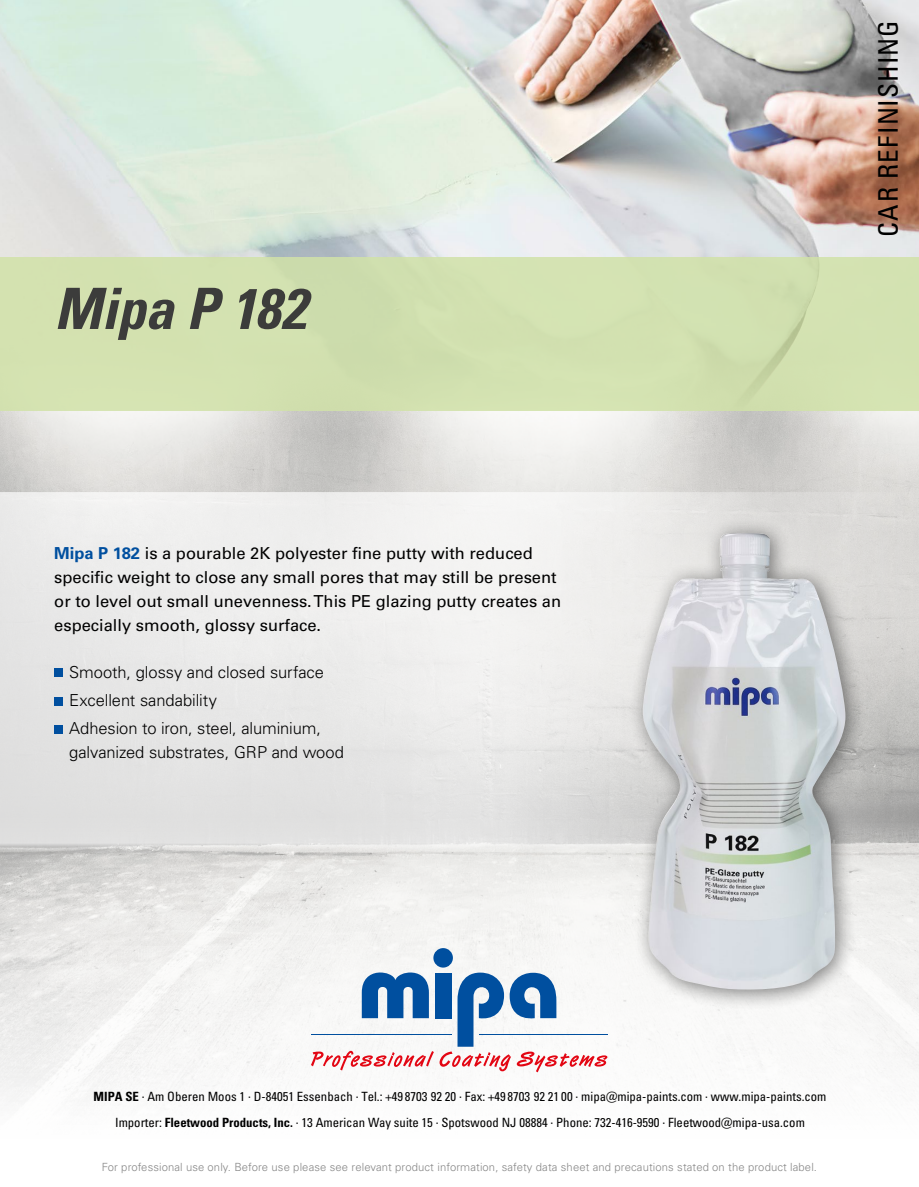
<style>
.page{position:relative;width:919px;height:1187px;background:#fff}
.page>*{position:absolute;margin:0;border:0;box-sizing:border-box;transform-origin:0 0}
.t1{font:57px "Univers LTCYR 67 Bold Cond Obl";letter-spacing:-.005em;color:#3c3c3b}
.t2{font:condensed 27px "Univers LTCYR 57";letter-spacing:.04em;color:#000}
.t3{font:16.5px/24px "Univers LT Pro 55 Roman";color:#000}
.t4{font:300 16.5px/28.2px "Univers LT Pro 45";letter-spacing:-.005em;color:#000}
.t5{font:condensed 12.75px "Univers LTCYR 57";color:#000}
.t6{font:300 11.25px "Univers LT Pro 45";letter-spacing:.01em;color:#878787}
.s1{font-family:"Univers LT Pro 65";font-weight:700;color:#004f9f}
.s2{font-family:"Univers LTCYR 67 Bold Cond";font-stretch:normal}
</style>
<div class="page">
<img style="left:0;top:410px;width:918px;height:692px">
<img style="left:0;top:0;width:918px;height:257px">
<svg style="left:0;top:492px;width:918px;height:363px;fill:#e9e9e8"></svg>
<div style="left:0;top:257px;width:918px;height:153px;background:#d3e2b0"></div>
<div style="left:54px;top:668px;width:8px;height:9px;background:#004f9f"></div>
<div style="left:54px;top:697px;width:8px;height:8px;background:#004f9f"></div>
<div style="left:54px;top:725px;width:8px;height:8px;background:#004f9f"></div>
<hr style="left:480px;top:1033px;width:128px;height:1px;background:#004f9f">
<div style="left:433px;top:948px;width:20px;height:19px;background:#004f9f;border-radius:50%"></div>
<svg style="left:311px;top:965px;width:296px;height:107px"></svg>
<div style="left:627px;top:517px;width:240px;height:493px;background:#000;opacity:.5"></div>
<img style="left:642px;top:533px;width:203px;height:457px">
<h1 class="t1" style="left:54px;top:274px;width:253px">Mipa P 182</h1>
<p class="t3" style="left:54px;top:541px;width:508px"><span class="s1">Mipa P 182</span> is a pourable 2K polyester fine putty with reduced specific weight to close any small pores that may still be present or to level out small unevenness. This PE glazing putty creates an especially smooth, glossy surface.</p>
<p class="t4" style="left:69px;top:657px;width:256px">Smooth, glossy and closed surface<br>Excellent sandability<br>Adhesion to iron, steel, aluminium,</p>
<p class="t4" style="left:69px;top:738px;width:276px">galvanized substrates, GRP and wood</p>
<h2 class="t2" style="left:871px;top:237px;width:218px;rotate:-90deg">CAR REFINISHING</h2>
<p class="t5" style="left:94px;top:1087px;width:734px"><span class="s2">MIPA SE</span> · Am Oberen Moos 1 · D-84051 Essenbach · Tel.: +49 8703 92 20 · Fax: +49 8703 92 21 00 · mipa@mipa-paints.com · www.mipa-paints.com</p>
<p class="t5" style="left:115px;top:1114px;width:691px">Importer: <span class="s2">Fleetwood Products, Inc.</span> · 13 American Way suite 15 · Spotswood NJ 08884 · Phone: 732-416-9590 · Fleetwood@mipa-usa.com</p>
<p class="t6" style="left:102px;top:1160px;width:716px">For professional use only. Before use please see relevant product information, safety data sheet and precautions stated on the product label.</p>
</div>
